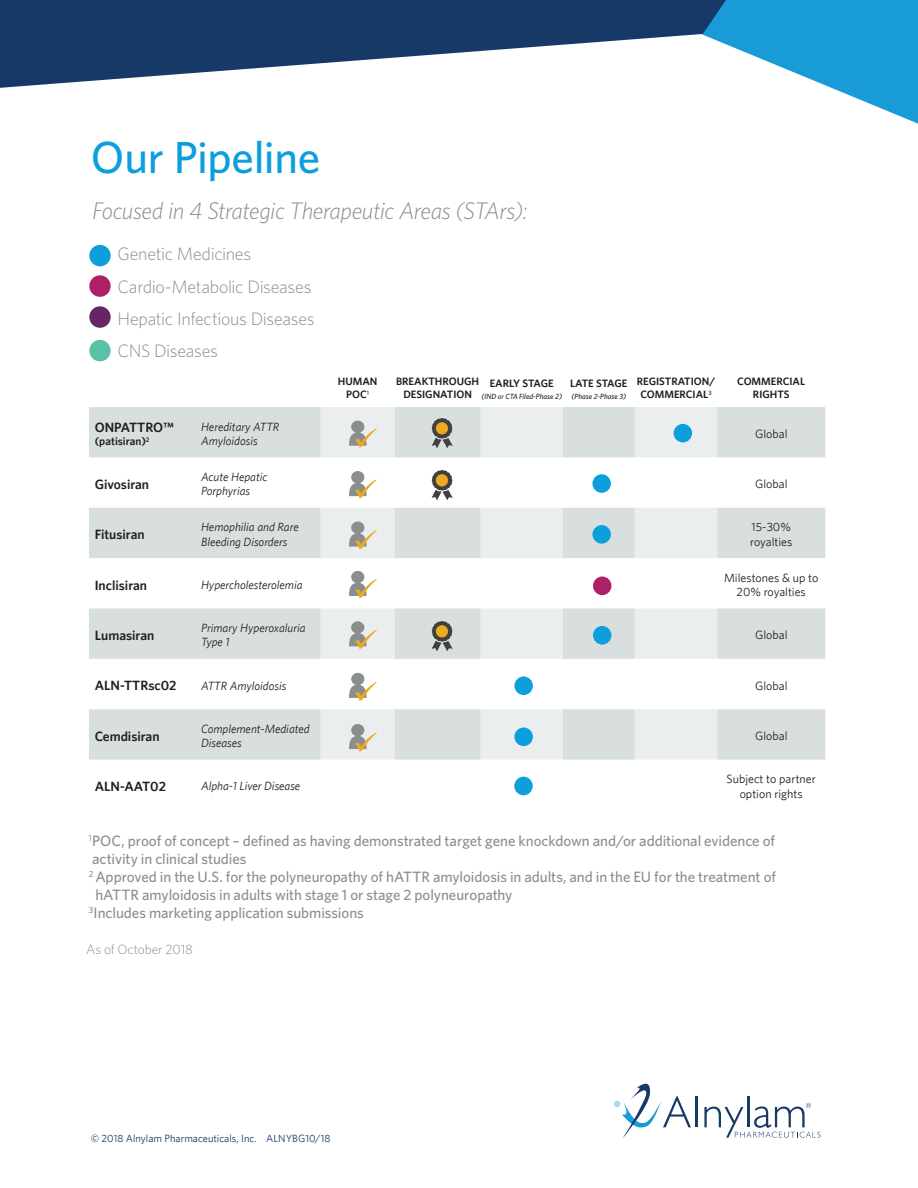
<style>
.page{position:relative;width:918px;height:1188px;background:#fff}
.page>*{position:absolute;margin:0;border:0;box-sizing:border-box;transform-origin:0 0}
.t1{font:500 45px "Whitney";letter-spacing:-.01em;color:#0c9fdc}
.t2{font:italic 300 24px "Whitney";letter-spacing:-.02em;color:#8b8e8f}
.t3{font:300 18px/32.4px "Whitney";letter-spacing:-.02em;color:#8b8e8f}
.t4{font:500 15px "Whitney";letter-spacing:-.005em;color:#8b8e8f}
.t5{font:600 13.5px "Whitney";color:#231f20}
.t6{font:300 13.5px "Whitney";letter-spacing:-.005em;color:#8b8e8f}
.t7{font:italic 12px/14.4px "Whitney";color:#231f20}
.t8{font:12px/14.4px "Whitney";color:#231f20;text-align:center}
.t9{font:600 11.25px "Whitney";color:#231f20}
.t10{font:600 10.8px/12.9px "Whitney";color:#231f20;text-align:center}
.t11{font:10.5px "Whitney";color:#163967}
.t12{font:italic 500 7.5px "Whitney";color:#231f20}
</style>
<div class="page">
<svg style="left:614px;top:1084px;width:77px;height:54px"></svg>
<hr style="left:695px;top:1096px;width:3px;height:31px;background:#163966">
<hr style="left:747px;top:1096px;width:2px;height:31px;background:#163966">
<svg style="left:704px;top:1103px;width:116px;height:35px"></svg>
<svg style="left:726px;top:0;width:192px;height:124px"></svg>
<svg style="left:0;top:0;width:726px;height:88px;fill:#163967"></svg>
<div style="left:89px;top:245px;width:22px;height:21px;background:#0c9fdc;border-radius:50%"></div>
<div style="left:89px;top:275px;width:22px;height:22px;background:#ae2066;border-radius:50%"></div>
<div style="left:89px;top:306px;width:22px;height:22px;background:#662566;border-radius:50%"></div>
<div style="left:89px;top:340px;width:22px;height:21px;background:#59c1a5;border-radius:50%"></div>
<svg style="left:89px;top:407px;width:232px;height:353px;fill:#d9dfdf"></svg>
<svg style="left:321px;top:407px;width:74px;height:353px;fill:#ebeeee"></svg>
<svg style="left:395px;top:407px;width:430px;height:353px"></svg>
<svg style="left:349px;top:421px;width:28px;height:27px"></svg>
<svg style="left:349px;top:471px;width:28px;height:28px"></svg>
<svg style="left:349px;top:521px;width:28px;height:29px"></svg>
<svg style="left:349px;top:571px;width:28px;height:27px"></svg>
<svg style="left:349px;top:621px;width:28px;height:28px"></svg>
<svg style="left:349px;top:673px;width:28px;height:28px"></svg>
<svg style="left:349px;top:724px;width:28px;height:28px"></svg>
<div style="left:593px;top:626px;width:18px;height:19px;background:#0c9fdc;border-radius:50%"></div>
<div style="left:514px;top:676px;width:19px;height:19px;background:#0c9fdc;border-radius:50%"></div>
<div style="left:514px;top:727px;width:19px;height:19px;background:#0c9fdc;border-radius:50%"></div>
<div style="left:593px;top:577px;width:18px;height:18px;background:#ae2066;border-radius:50%"></div>
<div style="left:674px;top:424px;width:18px;height:18px;background:#0c9fdc;border-radius:50%"></div>
<div style="left:592px;top:474px;width:19px;height:19px;background:#0c9fdc;border-radius:50%"></div>
<div style="left:592px;top:525px;width:19px;height:19px;background:#0c9fdc;border-radius:50%"></div>
<img style="left:426px;top:417px;width:32px;height:32px">
<img style="left:426px;top:469px;width:32px;height:32px">
<img style="left:426px;top:621px;width:32px;height:32px">
<div style="left:514px;top:777px;width:19px;height:18px;background:#0c9fdc;border-radius:50%"></div>
<h1 class="t1" style="left:91px;top:130px;width:231px">Our Pipeline</h1>
<h2 class="t2" style="left:92px;top:196px;width:437px">Focused in 4 Strategic Therapeutic Areas (STArs):</h2>
<p class="t3" style="left:118px;top:237px;width:199px">Genetic Medicines<br>Cardio-Metabolic Diseases<br>Hepatic Infectious Diseases<br>CNS Diseases</p>
<p class="t10" style="left:338px;top:375px;width:41px">HUMAN<br>POC<sup>1</sup></p>
<p class="t10" style="left:396px;top:375px;width:85px">BREAKTHROUGH<br>DESIGNATION</p>
<p class="t10" style="left:490px;top:376px;width:66px">EARLY STAGE</p>
<p class="t12" style="left:481px;top:392px;width:82px">(IND or CTA Filed-Phase 2)</p>
<p class="t10" style="left:570px;top:376px;width:59px">LATE STAGE</p>
<p class="t12" style="left:571px;top:392px;width:56px">(Phase 2-Phase 3)</p>
<p class="t10" style="left:637px;top:375px;width:80px">REGISTRATION/<br>COMMERCIAL<sup>3</sup></p>
<p class="t10" style="left:737px;top:375px;width:69px">COMMERCIAL<br>RIGHTS</p>
<p class="t5" style="left:95px;top:419px;width:81px">ONPATTRO™</p>
<p class="t9" style="left:95px;top:435px;width:56px">(patisiran)<sup>2</sup></p>
<p class="t7" style="left:201px;top:419px;width:80px">Hereditary ATTR<br>Amyloidosis</p>
<p class="t8" style="left:755px;top:426px;width:34px">Global</p>
<p class="t5" style="left:95px;top:476px;width:56px">Givosiran</p>
<p class="t7" style="left:201px;top:469px;width:68px">Acute Hepatic<br>Porphyrias</p>
<p class="t8" style="left:755px;top:477px;width:34px">Global</p>
<p class="t5" style="left:95px;top:527px;width:51px">Fitusiran</p>
<p class="t7" style="left:201px;top:520px;width:99px">Hemophilia and Rare<br>Bleeding Disorders</p>
<p class="t8" style="left:750px;top:520px;width:44px;text-align:left">15-30% royalties</p>
<p class="t5" style="left:95px;top:577px;width:54px">Inclisiran</p>
<p class="t7" style="left:201px;top:577px;width:103px">Hypercholesterolemia</p>
<p class="t8" style="left:724px;top:570px;width:96px">Milestones &amp; up to<br>20% royalties</p>
<p class="t5" style="left:95px;top:627px;width:61px">Lumasiran</p>
<p class="t7" style="left:201px;top:620px;width:106px">Primary Hyperoxaluria<br>Type 1</p>
<p class="t8" style="left:755px;top:628px;width:34px">Global</p>
<p class="t5" style="left:95px;top:678px;width:83px">ALN-TTRsc02</p>
<p class="t7" style="left:201px;top:678px;width:87px">ATTR Amyloidosis</p>
<p class="t8" style="left:755px;top:678px;width:34px">Global</p>
<p class="t5" style="left:95px;top:728px;width:66px">Cemdisiran</p>
<p class="t7" style="left:201px;top:721px;width:110px">Complement-Mediated<br>Diseases</p>
<p class="t8" style="left:755px;top:728px;width:34px">Global</p>
<p class="t5" style="left:95px;top:778px;width:73px">ALN-AAT02</p>
<p class="t7" style="left:201px;top:779px;width:101px">Alpha-1 Liver Disease</p>
<p class="t8" style="left:727px;top:772px;width:91px">Subject to partner option rights</p>
<p class="t4" style="left:89px;top:832px;width:688px"><sup>1</sup>POC, proof of concept – defined as having demonstrated target gene knockdown and/or additional evidence of</p>
<p class="t4" style="left:92px;top:850px;width:156px">activity in clinical studies</p>
<p class="t4" style="left:89px;top:868px;width:689px"><sup>2</sup> Approved in the U.S. for the polyneuropathy of hATTR amyloidosis in adults, and in the EU for the treatment of</p>
<p class="t4" style="left:95px;top:886px;width:419px">hATTR amyloidosis in adults with stage 1 or stage 2 polyneuropathy</p>
<p class="t4" style="left:89px;top:904px;width:276px"><sup>3</sup>Includes marketing application submissions</p>
<p class="t6" style="left:86px;top:941px;width:108px">As of October 2018</p>
<p class="t11" style="left:91px;top:1132px;width:241px">© 2018 Alnylam Pharmaceuticals, Inc. ALNYBG10/18</p>
</div>
